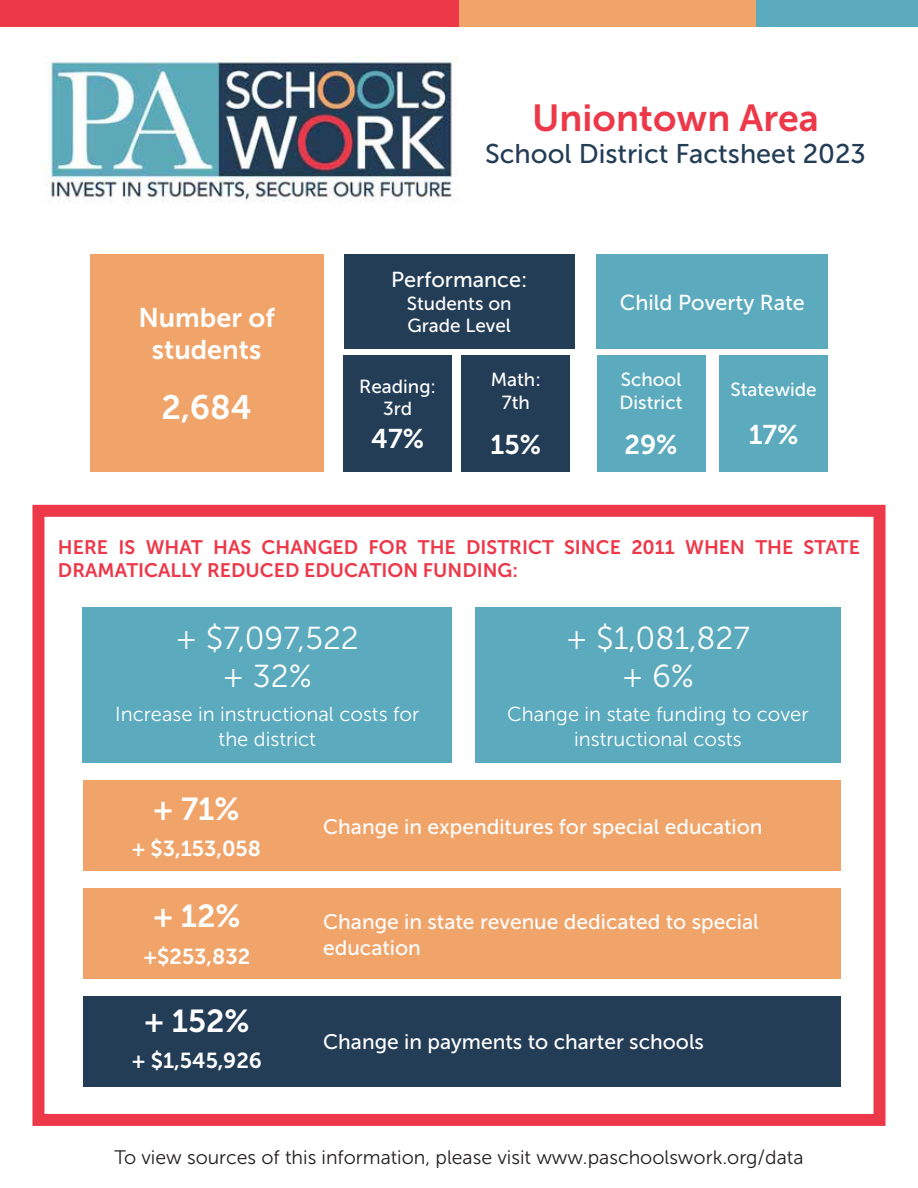
<style>
.page{position:relative;width:918px;height:1188px;background:#fff}
.page>*{position:absolute;margin:0;border:0;box-sizing:border-box;transform-origin:0 0}
.t1{font:37.5px "Museo Sans 700";color:#ed3849}
.t2{font:33.75px "Museo Sans 700";color:#fff}
.t3{font:31.65px "Museo Sans 300";color:#fff}
.t4{font:31.65px "Museo Sans 700";color:#fff}
.t5{font:27px/32.4px "Museo Sans 700";color:#fff;text-align:center}
.t6{font:27px "Museo Sans 500";color:#233d56}
.t7{font:21.6px "Museo Sans 700";color:#fff}
.t8{font:21.6px "Museo Sans 500";color:#fff}
.t9{font:21px/25.2px "Museo Sans 500";color:#fff}
.t10{font:20.1px/24.2px "Museo Sans 300";color:#fff;text-align:center}
.t11{font:19.5px/23.4px "Museo Sans 700";color:#ed3849}
.t12{font:19.5px "Museo Sans 300";color:#231f20}
.t13{font:18.9px/22.6px "Museo Sans 500";color:#fff}
</style>
<div class="page">
<img style="left:44px;top:57px;width:411px;height:146px">
<div style="left:0;top:0;width:459px;height:27px;background:#ed3849"></div>
<div style="left:459px;top:0;width:297px;height:27px;background:#f0a46a"></div>
<div style="left:756px;top:0;width:162px;height:27px;background:#5caabe"></div>
<div style="left:90px;top:254px;width:233px;height:218px;background:#f0a46a"></div>
<div style="left:344px;top:254px;width:231px;height:95px;background:#233d56"></div>
<div style="left:343px;top:355px;width:109px;height:116px;background:#233d56"></div>
<div style="left:462px;top:355px;width:108px;height:116px;background:#233d56"></div>
<div style="left:32px;top:505px;width:854px;height:621px;border:12px solid #ed3849"></div>
<div style="left:83px;top:780px;width:758px;height:91px;background:#f0a46a"></div>
<div style="left:83px;top:888px;width:758px;height:90px;background:#f0a46a"></div>
<div style="left:83px;top:996px;width:758px;height:91px;background:#233d56"></div>
<div style="left:475px;top:608px;width:366px;height:155px;background:#5caabe"></div>
<div style="left:82px;top:608px;width:370px;height:155px;background:#5caabe"></div>
<div style="left:597px;top:254px;width:231px;height:95px;background:#5caabe"></div>
<div style="left:597px;top:355px;width:108px;height:116px;background:#5caabe"></div>
<div style="left:719px;top:355px;width:109px;height:116px;background:#5caabe"></div>
<p class="t5" style="left:138px;top:301px;width:138px">Number of students</p>
<p class="t2" style="left:162px;top:389px;width:92px">2,684</p>
<p class="t1" style="left:532px;top:97px;width:288px">Uniontown Area</p>
<p class="t6" style="left:485px;top:139px;width:382px">School District Factsheet 2023</p>
<p class="t8" style="left:391px;top:268px;width:138px">Performance:</p>
<p class="t13" style="left:407px;top:292px;width:106px">Students on</p>
<p class="t13" style="left:407px;top:314px;width:105px">Grade Level</p>
<p class="t13" style="left:359px;top:375px;width:78px">Reading:</p>
<p class="t13" style="left:383px;top:398px;width:31px">3rd</p>
<p class="t5" style="left:371px;top:422px;width:54px">47%</p>
<p class="t13" style="left:491px;top:369px;width:51px">Math:</p>
<p class="t13" style="left:502px;top:391px;width:30px">7th</p>
<p class="t5" style="left:491px;top:428px;width:52px">15%</p>
<p class="t8" style="left:620px;top:290px;width:186px">Child Poverty Rate</p>
<p class="t13" style="left:620px;top:369px;width:64px">School<br>District</p>
<p class="t5" style="left:624px;top:428px;width:55px">29%</p>
<p class="t13" style="left:731px;top:378px;width:88px">Statewide</p>
<p class="t5" style="left:749px;top:419px;width:51px">17%</p>
<p class="t11" style="left:58px;top:535px;width:803px">HERE IS WHAT HAS CHANGED FOR THE DISTRICT SINCE 2011 WHEN THE STATE<br>DRAMATICALLY REDUCED EDUCATION FUNDING:</p>
<p class="t3" style="left:176px;top:621px;width:185px">+ $7,097,522</p>
<p class="t3" style="left:223px;top:659px;width:91px">+ 32%</p>
<p class="t10" style="left:115px;top:703px;width:305px">Increase in instructional costs for</p>
<p class="t10" style="left:219px;top:727px;width:99px">the district</p>
<p class="t3" style="left:566px;top:621px;width:186px">+ $1,081,827</p>
<p class="t3" style="left:622px;top:659px;width:74px">+ 6%</p>
<p class="t10" style="left:507px;top:703px;width:303px">Change in state funding to cover instructional costs</p>
<p class="t4" style="left:153px;top:791px;width:88px">+ 71%</p>
<p class="t7" style="left:132px;top:836px;width:131px">+ $3,153,058</p>
<p class="t4" style="left:153px;top:899px;width:89px">+ 12%</p>
<p class="t7" style="left:143px;top:944px;width:108px">+$253,832</p>
<p class="t4" style="left:144px;top:1003px;width:107px">+ 152%</p>
<p class="t7" style="left:132px;top:1048px;width:132px">+ $1,545,926</p>
<p class="t9" style="left:323px;top:814px;width:441px">Change in expenditures for special education</p>
<p class="t9" style="left:323px;top:910px;width:437px">Change in state revenue dedicated to special education</p>
<p class="t9" style="left:323px;top:1029px;width:382px">Change in payments to charter schools</p>
<p class="t12" style="left:114px;top:1147px;width:691px">To view sources of this information, please visit www.paschoolswork.org/data</p>
</div>
